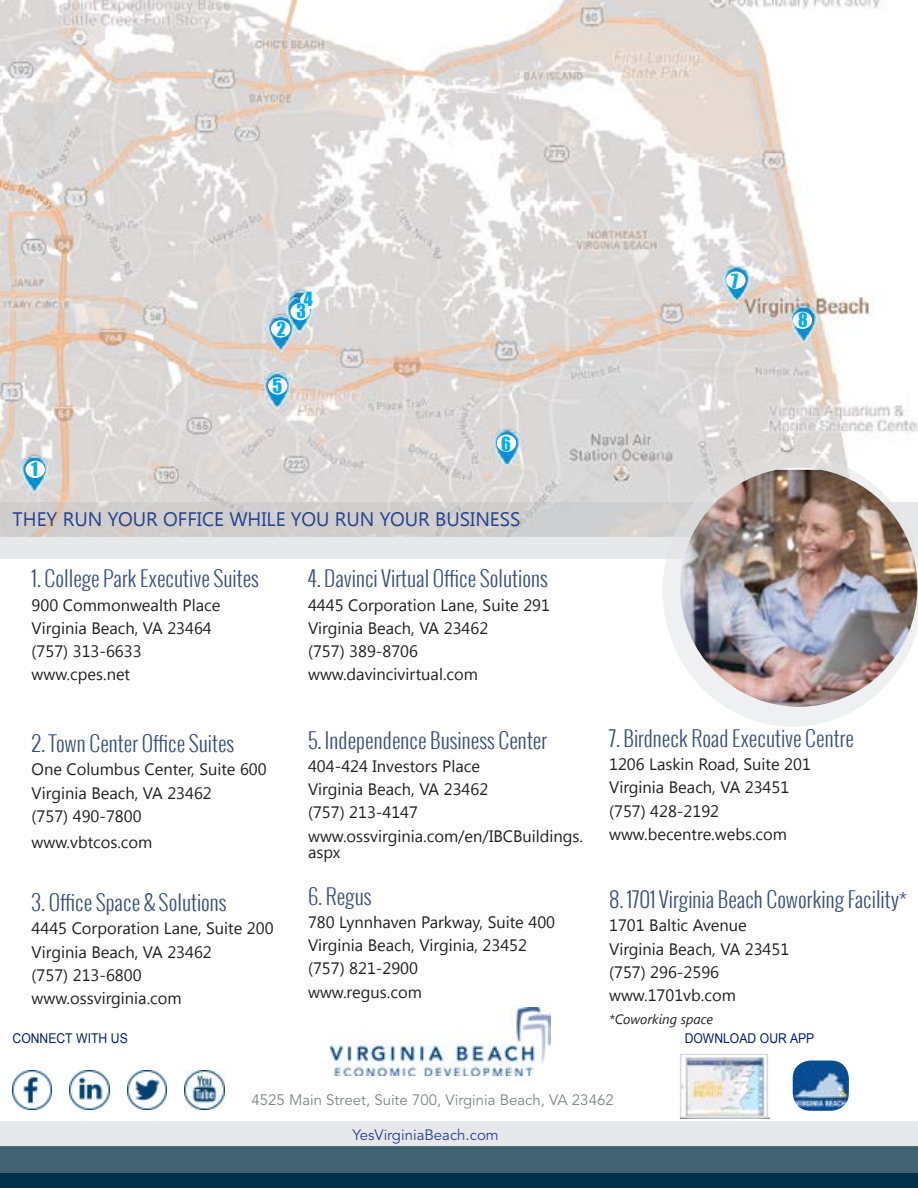
<style>
.page{position:relative;width:918px;height:1188px;background:#fff}
.page>*{position:absolute;margin:0;border:0;box-sizing:border-box;transform-origin:0 0}
.t1{font:300 21px "Oswald";color:#1c3664}
.t2{font:19.5px "Segoe UI";color:#25408f}
.t3{font:18px "Impact";color:#00aeef}
.t4{font:16.5px/23.2px "Segoe UI";color:#000}
.t5{font:15px "Avenir LT Std";color:#828487}
.t6{font:15px "Avenir LT Std";color:#25408f}
.t7{font:13.5px "Arial";color:#022169;scale:.9 1}
.t8{font:italic 13.5px "Segoe UI";color:#000}
</style>
<div class="page">
<img style="left:0;top:0;width:918px;height:502px">
<div style="left:0;top:1173px;width:918px;height:15px;background:#00314a"></div>
<svg style="left:0;top:1121px;width:918px;height:52px;background:#91a2ab"></svg>
<svg style="left:0;top:502px;width:663px;height:56px;background:#d8d7d7"></svg>
<img style="left:13px;top:1071px;width:39px;height:39px">
<img style="left:70px;top:1071px;width:39px;height:39px">
<img style="left:128px;top:1071px;width:39px;height:39px">
<img style="left:185px;top:1071px;width:39px;height:39px">
<img style="left:331px;top:1007px;width:219px;height:69px">
<img style="left:681px;top:1057px;width:88px;height:62px">
<img style="left:793px;top:1061px;width:56px;height:50px">
<div style="left:680px;top:1054px;width:88px;height:64px;border:2px solid #dbdada"></div>
<svg style="left:663px;top:455px;width:255px;height:272px"></svg>
<img style="left:680px;top:470px;width:237px;height:237px">
<div style="left:28px;top:463px;width:15px;height:13px;background:#fff;border-radius:50%"></div>
<div style="left:25px;top:461px;width:20px;height:17px;border:4px solid #fff;border-radius:50%"></div>
<div style="left:273px;top:323px;width:15px;height:12px;background:#fff;border-radius:50%"></div>
<div style="left:271px;top:320px;width:19px;height:18px;border:4px solid #fff;border-radius:50%"></div>
<div style="left:270px;top:379px;width:15px;height:13px;background:#fff;border-radius:50%"></div>
<div style="left:268px;top:377px;width:19px;height:18px;border:4px solid #fff;border-radius:50%"></div>
<div style="left:499px;top:437px;width:15px;height:13px;background:#fff;border-radius:50%"></div>
<div style="left:497px;top:435px;width:19px;height:17px;border:4px solid #fff;border-radius:50%"></div>
<div style="left:302px;top:294px;width:15px;height:13px;background:#fff;border-radius:50%"></div>
<div style="left:300px;top:292px;width:20px;height:17px;border:4px solid #fff;border-radius:50%"></div>
<div style="left:293px;top:305px;width:15px;height:13px;background:#fff;border-radius:50%"></div>
<div style="left:290px;top:303px;width:20px;height:17px;border:4px solid #fff;border-radius:50%"></div>
<div style="left:728px;top:274px;width:15px;height:13px;background:#fff;border-radius:50%"></div>
<div style="left:726px;top:272px;width:20px;height:17px;border:4px solid #fff;border-radius:50%"></div>
<div style="left:795px;top:314px;width:15px;height:13px;background:#fff;border-radius:50%"></div>
<div style="left:793px;top:312px;width:19px;height:17px;border:4px solid #fff;border-radius:50%"></div>
<p class="t3" style="left:31px;top:455px;width:8px">1</p>
<p class="t3" style="left:277px;top:315px;width:11px">2</p>
<p class="t3" style="left:304px;top:285px;width:10px">4</p>
<p class="t3" style="left:296px;top:297px;width:11px">3</p>
<p class="t3" style="left:273px;top:372px;width:11px">5</p>
<p class="t3" style="left:501px;top:430px;width:11px">6</p>
<p class="t2" style="left:13px;top:506px;width:509px">THEY RUN YOUR OFFICE WHILE YOU RUN YOUR BUSINESS</p>
<p class="t1" style="left:32px;top:564px;width:229px">1. College Park Executive Suites</p>
<p class="t4" style="left:32px;top:592px;width:190px">900 Commonwealth Place<br>Virginia Beach, VA 23464 (757) 313-6633 www.cpes.net</p>
<p class="t1" style="left:32px;top:729px;width:204px">2. Town Center Office Suites</p>
<p class="t4" style="left:32px;top:757px;width:237px">One Columbus Center, Suite 600<br>Virginia Beach, VA 23462<br>(757) 490-7800</p>
<p class="t4" style="left:32px;top:830px;width:122px">www.vbtcos.com</p>
<p class="t1" style="left:32px;top:888px;width:197px">3. Office Space &amp; Solutions</p>
<p class="t4" style="left:32px;top:916px;width:243px">4445 Corporation Lane, Suite 200<br>Virginia Beach, VA 23462<br>(757) 213-6800 www.ossvirginia.com</p>
<p class="t7" style="left:13px;top:1029px;width:130px">CONNECT WITH US</p>
<p class="t1" style="left:308px;top:564px;width:241px">4. Davinci Virtual Office Solutions</p>
<p class="t4" style="left:308px;top:592px;width:243px">4445 Corporation Lane, Suite 291<br>Virginia Beach, VA 23462<br>(757) 389-8706 www.davincivirtual.com</p>
<p class="t1" style="left:308px;top:726px;width:241px">5. Independence Business Center</p>
<p class="t4" style="left:308px;top:754px;width:277px">404-424 Investors Place<br>Virginia Beach, VA 23462<br>(757) 213-4147 www.ossvirginia.com/en/IBCBuildings.</p>
<p class="t4" style="left:308px;top:840px;width:34px">aspx</p>
<p class="t1" style="left:308px;top:882px;width:65px">6. Regus</p>
<p class="t4" style="left:308px;top:910px;width:249px">780 Lynnhaven Parkway, Suite 400<br>Virginia Beach, Virginia, 23452 (757) 821-2900<br>www.regus.com</p>
<p class="t3" style="left:731px;top:267px;width:9px">7</p>
<p class="t3" style="left:798px;top:306px;width:11px">8</p>
<p class="t1" style="left:609px;top:724px;width:246px">7. Birdneck Road Executive Centre</p>
<p class="t4" style="left:609px;top:752px;width:203px">1206 Laskin Road, Suite 201<br>Virginia Beach, VA 23451 (757) 428-2192 www.becentre.webs.com</p>
<p class="t1" style="left:609px;top:885px;width:299px">8. 1701 Virginia Beach Coworking Facility*</p>
<p class="t4" style="left:609px;top:913px;width:182px">1701 Baltic Avenue<br>Virginia Beach, VA 23451 (757) 296-2596 www.1701vb.com</p>
<p class="t8" style="left:609px;top:1010px;width:106px">*Coworking space</p>
<p class="t7" style="left:685px;top:1029px;width:146px">DOWNLOAD OUR APP</p>
<p class="t5" style="left:252px;top:1091px;width:364px">4525 Main Street, Suite 700, Virginia Beach, VA 23462</p>
<p class="t6" style="left:352px;top:1126px;width:148px">YesVirginiaBeach.com</p>
</div>
